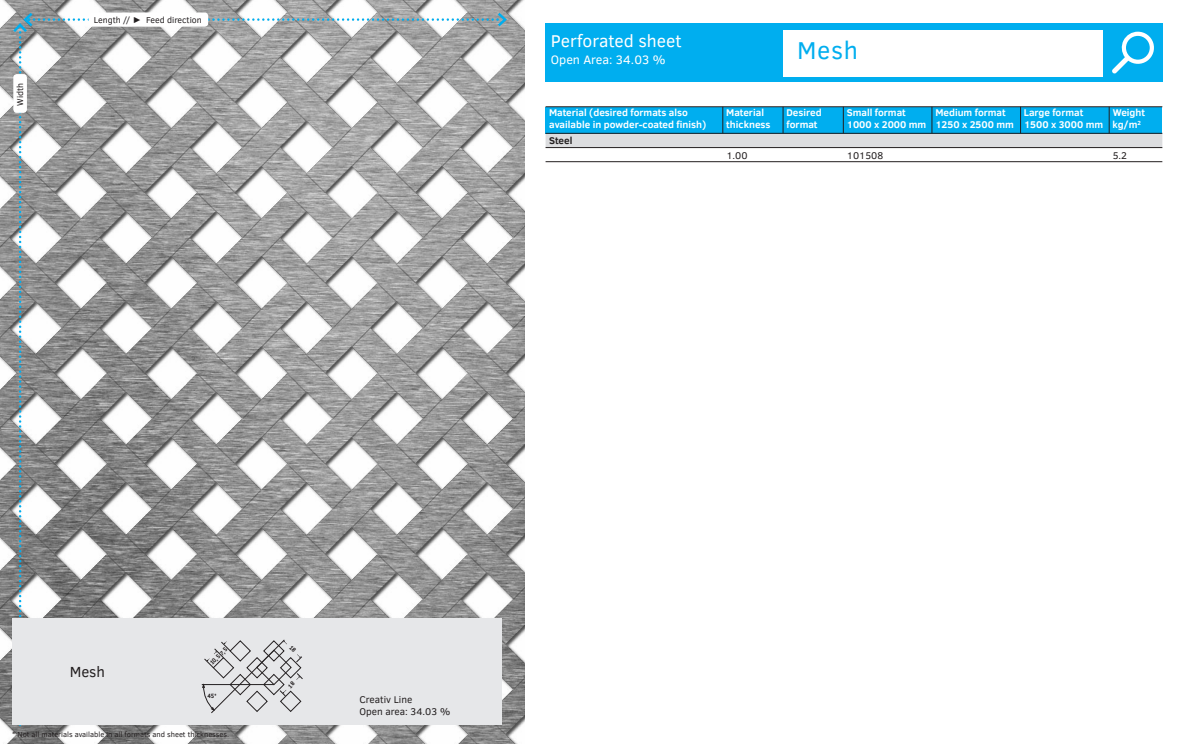
<style>
.page{position:relative;width:1188px;height:744px;background:#fff}
.page>*{position:absolute;margin:0;border:0;box-sizing:border-box;transform-origin:0 0}
.t1{font:25px "Clear Sans";color:#00aeef}
.t2{font:17.5px "Clear Sans";color:#fff}
.t3{font:15px "Clear Sans";color:#231f20}
.t4{font:12.5px "Clear Sans";color:#fff}
.t5{font:700 10px "Clear Sans";color:#fff}
.t6{font:10px/12px "Clear Sans";color:#231f20}
.t7{font:700 10px "Clear Sans";color:#231f20}
.t8{font:8.75px "Clear Sans";color:#231f20}
.t9{font:7.5px "Clear Sans";color:#231f20}
.t10{font:700 6.75px "Conduit ITC Pro";color:#231f20}
.s1{font-family:"Arial";font-weight:700}
</style>
<div class="page">
<img style="left:0;top:0;width:524px;height:744px">
<div style="left:545px;top:23px;width:617px;height:59px;background:#00aeef"></div>
<div style="left:545px;top:134px;width:617px;height:13px;background:#dcdddf"></div>
<hr style="left:545px;top:147px;width:617px;height:1px;background:#231f20">
<hr style="left:545px;top:161px;width:617px;height:1px;background:#231f20">
<div style="left:545px;top:107px;width:617px;height:26px;background:#00aeef"></div>
<div style="left:783px;top:31px;width:319px;height:46px;background:#fff"></div>
<svg style="left:1112px;top:32px;width:41px;height:41px"></svg>
<svg style="left:722px;top:108px;width:1px;height:25px"></svg>
<svg style="left:783px;top:108px;width:1px;height:25px"></svg>
<svg style="left:843px;top:108px;width:1px;height:25px"></svg>
<svg style="left:931px;top:108px;width:1px;height:25px"></svg>
<svg style="left:1020px;top:108px;width:1px;height:25px"></svg>
<svg style="left:1109px;top:108px;width:1px;height:25px"></svg>
<hr style="left:545px;top:133px;width:617px;height:1px;background:#231f20">
<hr style="left:545px;top:107px;width:617px;height:1px;background:#231f20">
<svg style="left:11px;top:10px;width:498px;height:718px"></svg>
<p class="t8" style="left:14px;top:106px;width:24px;rotate:-90deg">Width</p>
<p class="t8" style="left:94px;top:13px;width:109px">Length // <span class="s1">►</span> Feed direction</p>
<h2 class="t2" style="left:551px;top:28px;width:132px">Perforated sheet</h2>
<p class="t4" style="left:551px;top:51px;width:116px">Open Area: 34.03 %</p>
<h1 class="t1" style="left:797px;top:32px;width:62px">Mesh</h1>
<p class="t5" style="left:549px;top:106px;width:140px">Material (desired formats also</p>
<p class="t5" style="left:726px;top:106px;width:39px">Material</p>
<p class="t5" style="left:786px;top:106px;width:37px">Desired</p>
<p class="t5" style="left:846px;top:106px;width:61px">Small format</p>
<p class="t5" style="left:935px;top:106px;width:72px">Medium format</p>
<p class="t5" style="left:1024px;top:106px;width:61px">Large format</p>
<p class="t5" style="left:1112px;top:106px;width:34px">Weight</p>
<p class="t5" style="left:549px;top:118px;width:159px">available in powder-coated finish)</p>
<p class="t5" style="left:726px;top:118px;width:46px">thickness</p>
<p class="t5" style="left:786px;top:118px;width:32px">format</p>
<p class="t5" style="left:846px;top:118px;width:296px">1000 x 2000 mm 1250 x 2500 mm 1500 x 3000 mm kg/m<sup>2</sup></p>
<p class="t7" style="left:549px;top:134px;width:25px">Steel</p>
<p class="t6" style="left:726px;top:148px;width:23px">1.00</p>
<p class="t6" style="left:846px;top:148px;width:38px">101508</p>
<p class="t6" style="left:1112px;top:148px;width:16px">5.2</p>
<h3 class="t3" style="left:70px;top:661px;width:36px">Mesh</h3>
<p class="t10" style="left:208px;top:661px;width:24px;rotate:-45deg">10,5 7,5</p>
<p class="t10" style="left:207px;top:692px;width:11px">45°</p>
<p class="t9" style="left:12px;top:729px;width:219px">* Not all materials available in all formats and sheet thicknesses.</p>
<p class="t6" style="left:359px;top:693px;width:92px">Creativ Line<br>Open area: 34.03 %</p>
</div>
